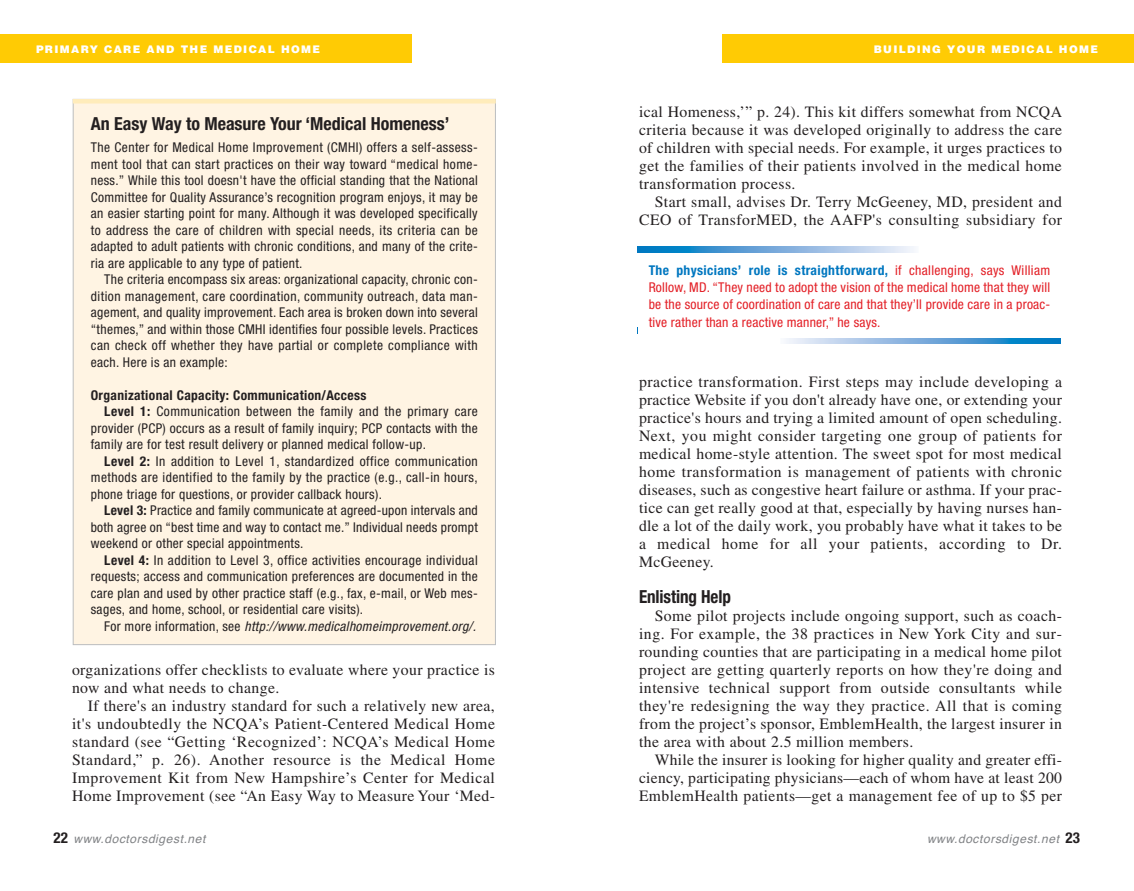
<style>
.page{position:relative;width:1134px;height:891px;background:#fff}
.page>*{position:absolute;margin:0;border:0;box-sizing:border-box;transform-origin:0 0}
.t1{font:700 condensed 18px "Helvetica Neue LT Std";color:#231f20}
.t2{font:700 condensed 18px "Helvetica Neue LT Std";color:#231f20;scale:.95 1}
.t3{font:15.75px/18px "Times";letter-spacing:.025em;color:#231f20;text-align:justify}
.t4{font:condensed 13.5px/16.5px "Helvetica Neue LT Std";letter-spacing:.025em;color:#231f20;text-align:justify}
.t5{font:condensed 13.5px/17.4px "Helvetica Neue LT Std";letter-spacing:.015em;color:#e31f26;text-align:justify}
.t6{font:italic condensed 13.5px "Helvetica Neue LT Std";letter-spacing:.025em;color:#231f20}
.t7{font:700 condensed 13.5px "Helvetica Neue LT Std";letter-spacing:.025em;color:#231f20}
.t8{font:italic 12px "Helvetica";letter-spacing:.05em;color:#808285}
.t9{font:900 10.5px "Helvetica LT Std";letter-spacing:.13em;color:#fff}
.s1{font-weight:700}
.s2{font-style:normal}
.s3{font-family:"Helvetica Neue LT Std";font-weight:700;font-style:normal;font-stretch:condensed;font-size:15px;color:#231f20}
.s4{font-weight:700;color:#0077c0}
</style>
<div class="page">
<div style="left:722px;top:34px;width:412px;height:29px;background:#ffcb04"></div>
<div style="left:0;top:34px;width:412px;height:29px;background:#ffcb04"></div>
<svg style="left:638px;top:247px;width:276px;height:5px"></svg>
<svg style="left:786px;top:339px;width:275px;height:5px"></svg>
<div style="left:74px;top:100px;width:421px;height:544px;background:#fff4e3"></div>
<div style="left:73px;top:99px;width:423px;height:5px;background:#ffecbb"></div>
<p class="t9" style="left:36px;top:43px;width:286px">PRIMARY CARE AND THE MEDICAL HOME</p>
<p class="t1" style="left:91px;top:117px;width:360px">An Easy Way to Measure Your ‘Medical Homeness’</p>
<p class="t4" style="left:91px;top:140px;width:389px">The Center for Medical Home Improvement (CMHI) offers a self-assess&shy;ment tool that can start practices on their way toward “medical home&shy;ness.” While this tool doesn't have the official standing that the National Committee for Quality Assurance’s recognition program enjoys, it may be an easier starting point for many. Although it was developed specifically to address the care of children with special needs, its criteria can be adapted to adult patients with chronic conditions, and many of the crite&shy;ria are applicable to any type of patient.</p>
<p class="t4" style="left:91px;top:272px;width:389px;text-indent:14px">The criteria encompass six areas: organizational capacity, chronic con&shy;dition management, care coordination, community outreach, data man&shy;agement, and quality improvement. Each area is broken down into several “themes,” and within those CMHI identifies four possible levels. Practices can check off whether they have partial or complete compliance with each. Here is an example:</p>
<p class="t7" style="left:91px;top:390px;width:277px">Organizational Capacity: Communication/Access</p>
<p class="t4" style="left:104px;top:404px;width:375px"><span class="s1">Level 1:</span> Communication between the family and the primary care</p>
<p class="t4" style="left:91px;top:421px;width:389px">provider (PCP) occurs as a result of family inquiry; PCP contacts with the</p>
<p class="t4" style="left:91px;top:437px;width:337px">family are for test result delivery or planned medical follow-up.</p>
<p class="t4" style="left:104px;top:454px;width:375px"><span class="s1">Level 2:</span> In addition to Level 1, standardized office communication</p>
<p class="t4" style="left:91px;top:470px;width:389px">methods are identified to the family by the practice (e.g., call-in hours,</p>
<p class="t4" style="left:91px;top:487px;width:293px">phone triage for questions, or provider callback hours).</p>
<p class="t4" style="left:104px;top:503px;width:375px"><span class="s1">Level 3:</span> Practice and family communicate at agreed-upon intervals and</p>
<p class="t4" style="left:91px;top:520px;width:389px">both agree on “best time and way to contact me.” Individual needs prompt</p>
<p class="t4" style="left:91px;top:536px;width:214px">weekend or other special appointments.</p>
<p class="t4" style="left:104px;top:553px;width:375px"><span class="s1">Level 4:</span> In addition to Level 3, office activities encourage individual</p>
<p class="t4" style="left:91px;top:569px;width:389px">requests; access and communication preferences are documented in the</p>
<p class="t4" style="left:91px;top:586px;width:389px">care plan and used by other practice staff (e.g., fax, e-mail, or Web mes-</p>
<p class="t4" style="left:91px;top:602px;width:274px">sages, and home, school, or residential care visits).</p>
<p class="t6" style="left:104px;top:621px;width:373px"><span class="s2">For more information, see</span> http://www.medicalhomeimprovement.org/.</p>
<p class="t3" style="left:72px;top:662px;width:425px">organizations offer checklists to evaluate where your practice is now and what needs to change.</p>
<p class="t3" style="left:72px;top:698px;width:425px;text-indent:16px">If there's an industry standard for such a relatively new area, it's undoubtedly the NCQA’s Patient-Centered Medical Home standard (see “Getting ‘Recognized’: NCQA’s Medical Home Standard,” p. 26). Another resource is the Medical Home Improvement Kit from New Hampshire’s Center for Medical Home Improvement (see “An Easy Way to Measure Your ‘Med-</p>
<p class="t8" style="left:53px;top:835px;width:153px"><span class="s3">22</span> www.doctorsdigest.net</p>
<p class="t9" style="left:874px;top:43px;width:226px">BUILDING YOUR MEDICAL HOME</p>
<p class="t3" style="left:639px;top:104px;width:425px">ical Homeness,’” p. 24). This kit differs somewhat from NCQA criteria because it was developed originally to address the care of children with special needs. For example, it urges practices to get the families of their patients involved in the medical home transformation process.</p>
<p class="t3" style="left:639px;top:194px;width:425px;text-align:right">Start small, advises Dr. Terry McGeeney, MD, president and<br>CEO of TransforMED, the AAFP's consulting subsidiary for</p>
<p class="t5" style="left:649px;top:262px;width:403px"><span class="s4">The physicians’ role is straightforward,</span> if challenging, says William Rollow, MD. “They need to adopt the vision of the medical home that they will be the source of coordination of care and that they’ll provide care in a proac&shy;tive rather than a reactive manner,” he says.</p>
<p class="t3" style="left:639px;top:374px;width:425px">practice transformation. First steps may include developing a practice Website if you don't already have one, or extending your practice's hours and trying a limited amount of open scheduling.<br>Next, you might consider targeting one group of patients for medical home-style attention. The sweet spot for most medical home transformation is management of patients with chronic diseases, such as congestive heart failure or asthma. If your prac&shy;tice can get really good at that, especially by having nurses han&shy;dle a lot of the daily work, you probably have what it takes to be a medical home for all your patients, according to Dr.<br>McGeeney.</p>
<p class="t2" style="left:639px;top:590px;width:98px">Enlisting Help</p>
<p class="t3" style="left:639px;top:608px;width:425px;text-indent:16px">Some pilot projects include ongoing support, such as coach&shy;ing. For example, the 38 practices in New York City and sur&shy;rounding counties that are participating in a medical home pilot project are getting quarterly reports on how they're doing and intensive technical support from outside consultants while they're redesigning the way they practice. All that is coming from the project’s sponsor, EmblemHealth, the largest insurer in the area with about 2.5 million members.</p>
<p class="t3" style="left:639px;top:752px;width:425px;text-indent:16px">While the insurer is looking for higher quality and greater effi&shy;ciency, participating physicians—each of whom have at least 200<br>EmblemHealth patients—get a management fee of up to $5 per</p>
<p class="t8" style="left:927px;top:835px;width:154px">www.doctorsdigest.net <span class="s3">23</span></p>
</div>
